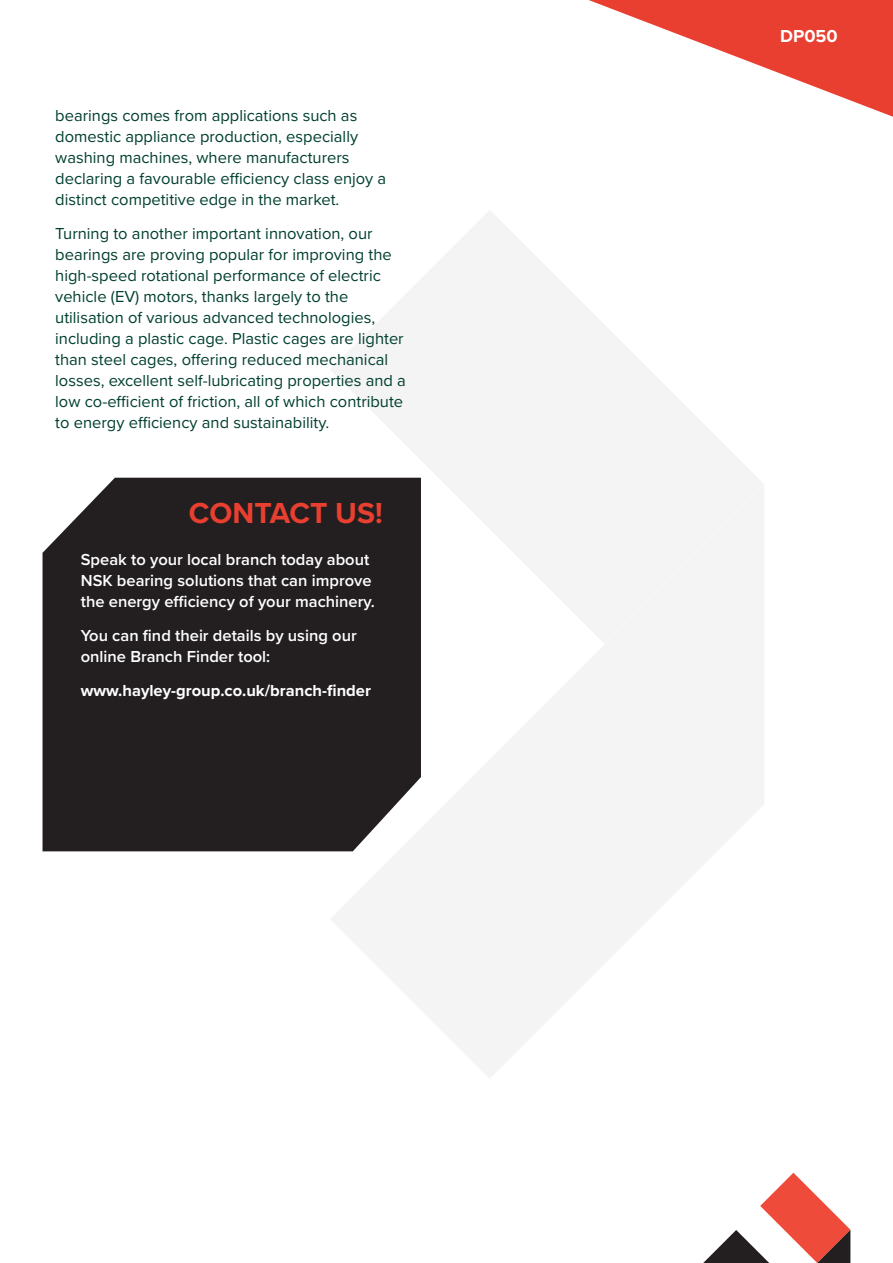
<style>
.page{position:relative;width:893px;height:1263px;background:#fff}
.page>*{position:absolute;margin:0;border:0;box-sizing:border-box;transform-origin:0 0}
.t1{font:700 30px "Proxima Nova";color:#e93f30}
.t2{font:700 18px "Proxima Nova";color:#fff}
.t3{font:16.5px/21px "Proxima Nova";color:#003f30}
.t4{font:600 16.5px/21px "Proxima Nova";color:#fff}
.t5{font:700 16.5px "Proxima Nova";color:#fff}
</style>
<div class="page">
<svg style="left:330px;top:211px;width:433px;height:273px;fill:#f4f4f4"></svg>
<svg style="left:330px;top:484px;width:434px;height:594px;fill:#f4f4f4"></svg>
<svg style="left:589px;top:0;width:304px;height:117px"></svg>
<div style="left:43px;top:478px;width:378px;height:373px;background:#231f20"></div>
<svg style="left:703px;top:1173px;width:147px;height:90px"></svg>
<p class="t3" style="left:55px;top:105px;width:333px">bearings comes from applications such as domestic appliance production, especially washing machines, where manufacturers declaring a favourable efficiency class enjoy a distinct competitive edge in the market.</p>
<p class="t3" style="left:55px;top:222px;width:352px">Turning to another important innovation, our bearings are proving popular for improving the high-speed rotational performance of electric vehicle (EV) motors, thanks largely to the utilisation of various advanced technologies, including a plastic cage. Plastic cages are lighter than steel cages, offering reduced mechanical losses, excellent self-lubricating properties and a low co-efficient of friction, all of which contribute to energy efficiency and sustainability.</p>
<p class="t1" style="left:189px;top:491px;width:195px">CONTACT US!</p>
<p class="t4" style="left:81px;top:549px;width:296px">Speak to your local branch today about<br>NSK bearing solutions that can improve the energy efficiency of your machinery.</p>
<p class="t4" style="left:81px;top:624px;width:277px">You can find their details by using our online Branch Finder tool:</p>
<p class="t5" style="left:81px;top:678px;width:292px">www.hayley-group.co.uk/branch-finder</p>
<p class="t2" style="left:780px;top:22px;width:59px">DP050</p>
</div>
